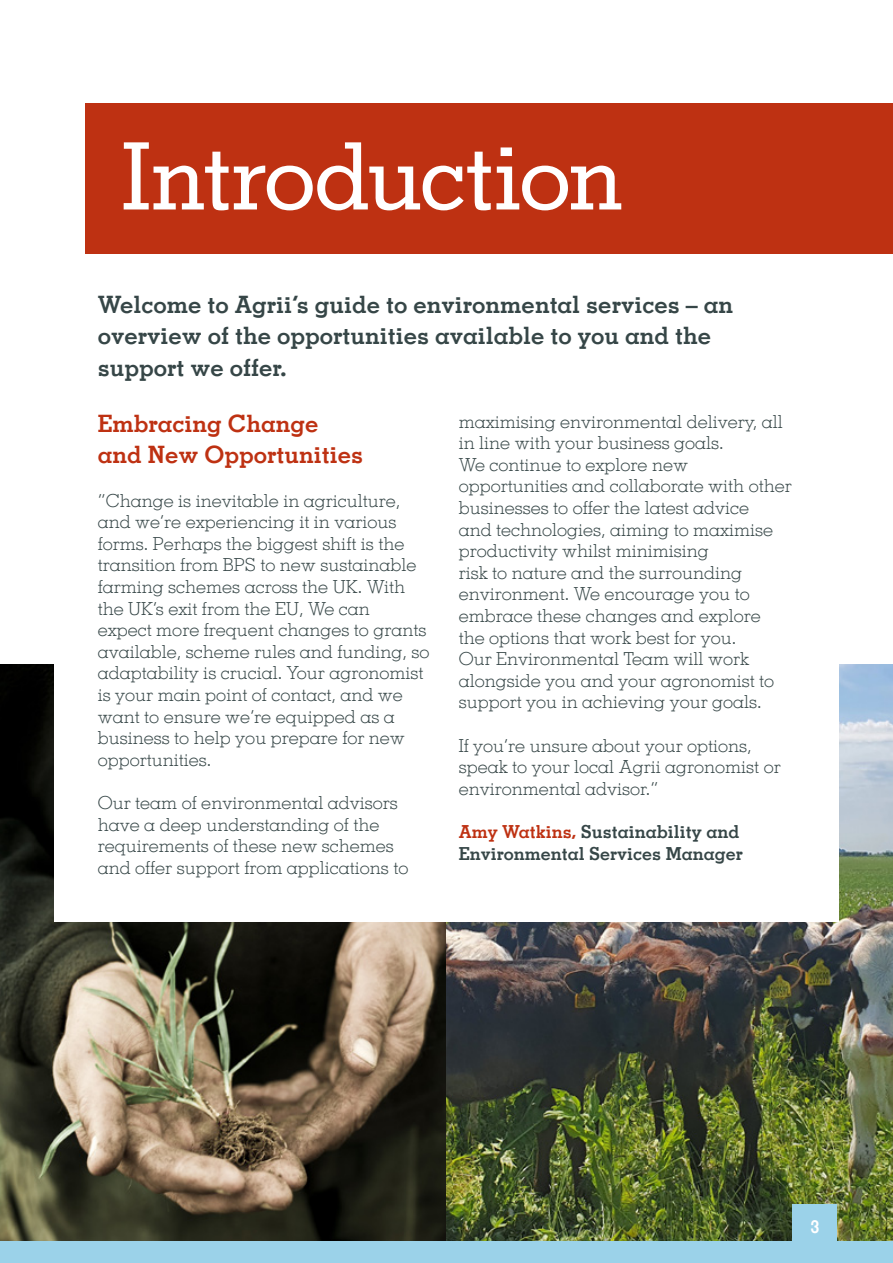
<style>
.page{position:relative;width:893px;height:1263px;background:#fff}
.page>*{position:absolute;margin:0;border:0;box-sizing:border-box;transform-origin:0 0}
.t1{font:500 93px "Memphis LT";letter-spacing:-.03em;color:#fff}
.t2{font:700 24px/31.5px "Memphis LT";color:#364647}
.t3{font:700 24px/31.5px "Memphis LT";color:#be3112}
.t4{font:300 18px/21.6px "Memphis LT";color:#364647}
.t5{font:700 18px/21.6px "Memphis LT";color:#364647}
.t6{font:700 18px "Memphis LT";color:#fff}
.s1{color:#be3112}
</style>
<div class="page">
<div style="left:86px;top:103px;width:807px;height:150px;background:#be3112"></div>
<img style="left:0;top:664px;width:446px;height:578px">
<img style="left:446px;top:664px;width:447px;height:578px">
<div style="left:54px;top:589px;width:785px;height:332px;background:#fff"></div>
<div style="left:0;top:1242px;width:893px;height:21px;background:#9bd2e9"></div>
<div style="left:792px;top:1204px;width:45px;height:46px;background:#9bd2e9"></div>
<h1 class="t1" style="left:121px;top:119px;width:505px">Introduction</h1>
<h2 class="t2" style="left:98px;top:288px;width:637px">Welcome to Agrii’s guide to environmental services – an overview of the opportunities available to you and the support we offer.</h2>
<h2 class="t3" style="left:98px;top:407px;width:267px">Embracing Change and New Opportunities</h2>
<p class="t4" style="left:98px;top:489px;width:333px">“Change is inevitable in agriculture, and we’re experiencing it in various forms. Perhaps the biggest shift is the transition from BPS to new sustainable farming schemes across the UK. With the UK’s exit from the EU, We can<br>expect more frequent changes to grants available, scheme rules and funding, so adaptability is crucial. Your agronomist is your main point of contact, and we want to ensure we’re equipped as a business to help you prepare for new opportunities.</p>
<p class="t4" style="left:98px;top:792px;width:312px">Our team of environmental advisors have a deep understanding of the requirements of these new schemes and offer support from applications to</p>
<p class="t4" style="left:459px;top:410px;width:335px">maximising environmental delivery, all in line with your business goals.<br>We continue to explore new opportunities and collaborate with other businesses to offer the latest advice<br>and technologies, aiming to maximise productivity whilst minimising<br>risk to nature and the surrounding environment. We encourage you to embrace these changes and explore<br>the options that work best for you.<br>Our Environmental Team will work alongside you and your agronomist to support you in achieving your goals.</p>
<p class="t4" style="left:459px;top:734px;width:324px">If you’re unsure about your options, speak to your local Agrii agronomist or environmental advisor.”</p>
<p class="t5" style="left:459px;top:821px;width:286px"><span class="s1">Amy Watkins,</span> Sustainability and<br>Environmental Services Manager</p>
<p class="t6" style="left:810px;top:1216px;width:10px">3</p>
</div>
